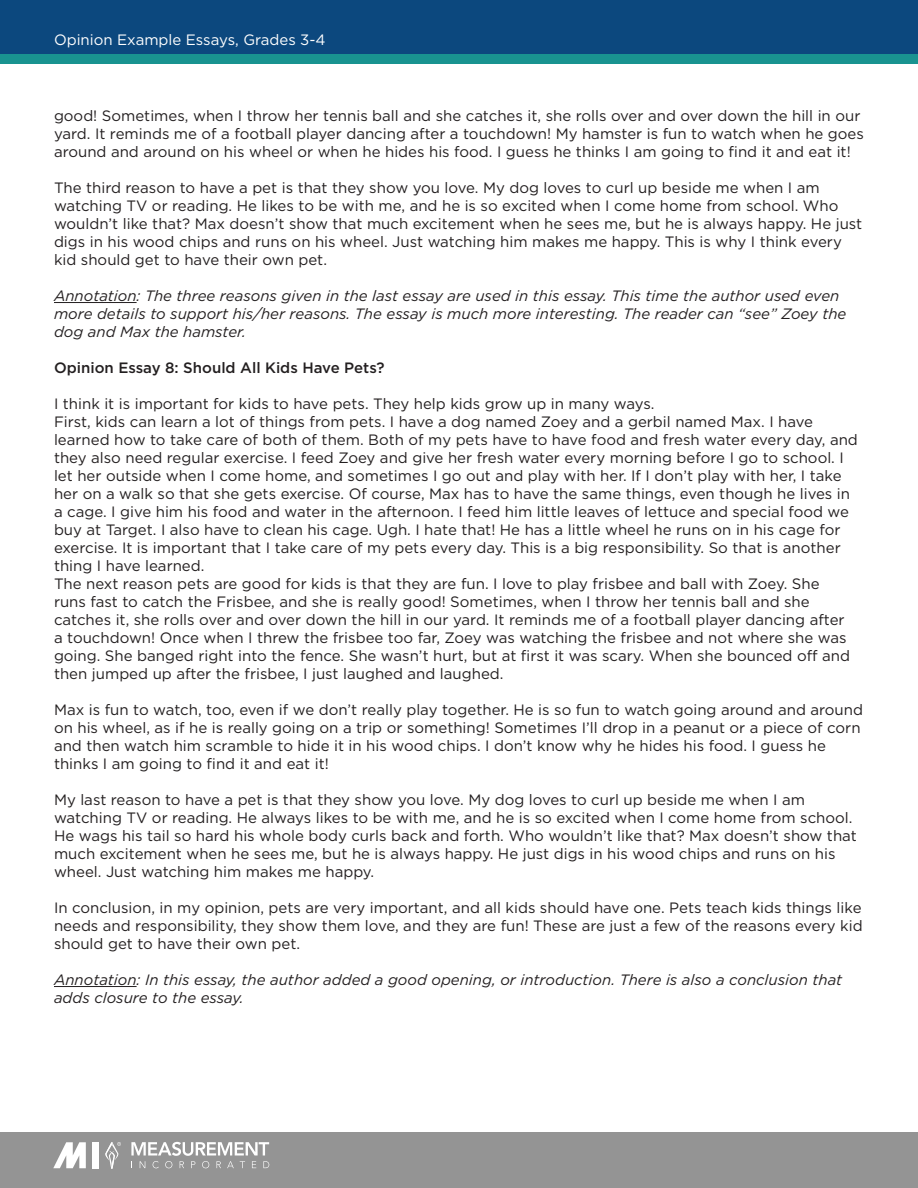
<style>
.page{position:relative;width:918px;height:1188px;background:#fff}
.page>*{position:absolute;margin:0;border:0;box-sizing:border-box;transform-origin:0 0}
.t1{font:15px/18px "Gotham";color:#231f20}
.t2{font:italic 15px/18px "Gotham";color:#231f20}
.t3{font:500 15px "Gotham";color:#231f20}
.t4{font:15px "Gotham";color:#fff}
</style>
<div class="page">
<div style="left:0;top:0;width:918px;height:54px;background:#0c487e"></div>
<div style="left:0;top:54px;width:918px;height:10px;background:#199390"></div>
<div style="left:0;top:1133px;width:918px;height:55px;background:#949494"></div>
<div style="left:92px;top:1142px;width:7px;height:26px;background:#fff"></div>
<svg style="left:53px;top:1142px;width:33px;height:26px"></svg>
<svg style="left:131px;top:1142px;width:138px;height:26px"></svg>
<svg style="left:105px;top:1142px;width:16px;height:27px"></svg>
<hr style="left:54px;top:302px;width:83px;height:1px;background:#231f20">
<hr style="left:54px;top:986px;width:83px;height:1px;background:#231f20">
<p class="t4" style="left:54px;top:31px;width:273px">Opinion Example Essays, Grades 3-4</p>
<p class="t1" style="left:54px;top:106px;width:811px">good! Sometimes, when I throw her tennis ball and she catches it, she rolls over and over down the hill in our yard. It reminds me of a football player dancing after a touchdown! My hamster is fun to watch when he goes around and around on his wheel or when he hides his food. I guess he thinks I am going to find it and eat it!</p>
<p class="t1" style="left:54px;top:178px;width:810px">The third reason to have a pet is that they show you love. My dog loves to curl up beside me when I am watching TV or reading. He likes to be with me, and he is so excited when I come home from school. Who wouldn’t like that? Max doesn’t show that much excitement when he sees me, but he is always happy. He just digs in his wood chips and runs on his wheel. Just watching him makes me happy. This is why I think every kid should get to have their own pet.</p>
<p class="t2" style="left:54px;top:286px;width:794px">Annotation: The three reasons given in the last essay are used in this essay. This time the author used even more details to support his/her reasons. The essay is much more interesting. The reader can “see” Zoey the dog and Max the hamster.</p>
<p class="t3" style="left:54px;top:359px;width:332px">Opinion Essay 8: Should All Kids Have Pets?</p>
<p class="t1" style="left:54px;top:394px;width:805px">I think it is important for kids to have pets. They help kids grow up in many ways.<br>First, kids can learn a lot of things from pets. I have a dog named Zoey and a gerbil named Max. I have learned how to take care of both of them. Both of my pets have to have food and fresh water every day, and they also need regular exercise. I feed Zoey and give her fresh water every morning before I go to school. I let her outside when I come home, and sometimes I go out and play with her. If I don’t play with her, I take her on a walk so that she gets exercise. Of course, Max has to have the same things, even though he lives in a cage. I give him his food and water in the afternoon. I feed him little leaves of lettuce and special food we buy at Target. I also have to clean his cage. Ugh. I hate that! He has a little wheel he runs on in his cage for exercise. It is important that I take care of my pets every day. This is a big responsibility. So that is another thing I have learned.<br>The next reason pets are good for kids is that they are fun. I love to play frisbee and ball with Zoey. She<br>runs fast to catch the Frisbee, and she is really good! Sometimes, when I throw her tennis ball and she catches it, she rolls over and over down the hill in our yard. It reminds me of a football player dancing after<br>a touchdown! Once when I threw the frisbee too far, Zoey was watching the frisbee and not where she was going. She banged right into the fence. She wasn’t hurt, but at first it was scary. When she bounced off and then jumped up after the frisbee, I just laughed and laughed.</p>
<p class="t1" style="left:54px;top:700px;width:811px">Max is fun to watch, too, even if we don’t really play together. He is so fun to watch going around and around on his wheel, as if he is really going on a trip or something! Sometimes I’ll drop in a peanut or a piece of corn and then watch him scramble to hide it in his wood chips. I don’t know why he hides his food. I guess he thinks I am going to find it and eat it!</p>
<p class="t1" style="left:54px;top:790px;width:804px">My last reason to have a pet is that they show you love. My dog loves to curl up beside me when I am watching TV or reading. He always likes to be with me, and he is so excited when I come home from school.<br>He wags his tail so hard his whole body curls back and forth. Who wouldn’t like that? Max doesn’t show that much excitement when he sees me, but he is always happy. He just digs in his wood chips and runs on his wheel. Just watching him makes me happy.</p>
<p class="t1" style="left:54px;top:898px;width:810px;text-align:justify">In conclusion, in my opinion, pets are very important, and all kids should have one. Pets teach kids things like needs and responsibility, they show them love, and they are fun! These are just a few of the reasons every kid should get to have their own pet.</p>
<p class="t2" style="left:54px;top:970px;width:790px">Annotation: In this essay, the author added a good opening, or introduction. There is also a conclusion that adds closure to the essay.</p>
</div>
